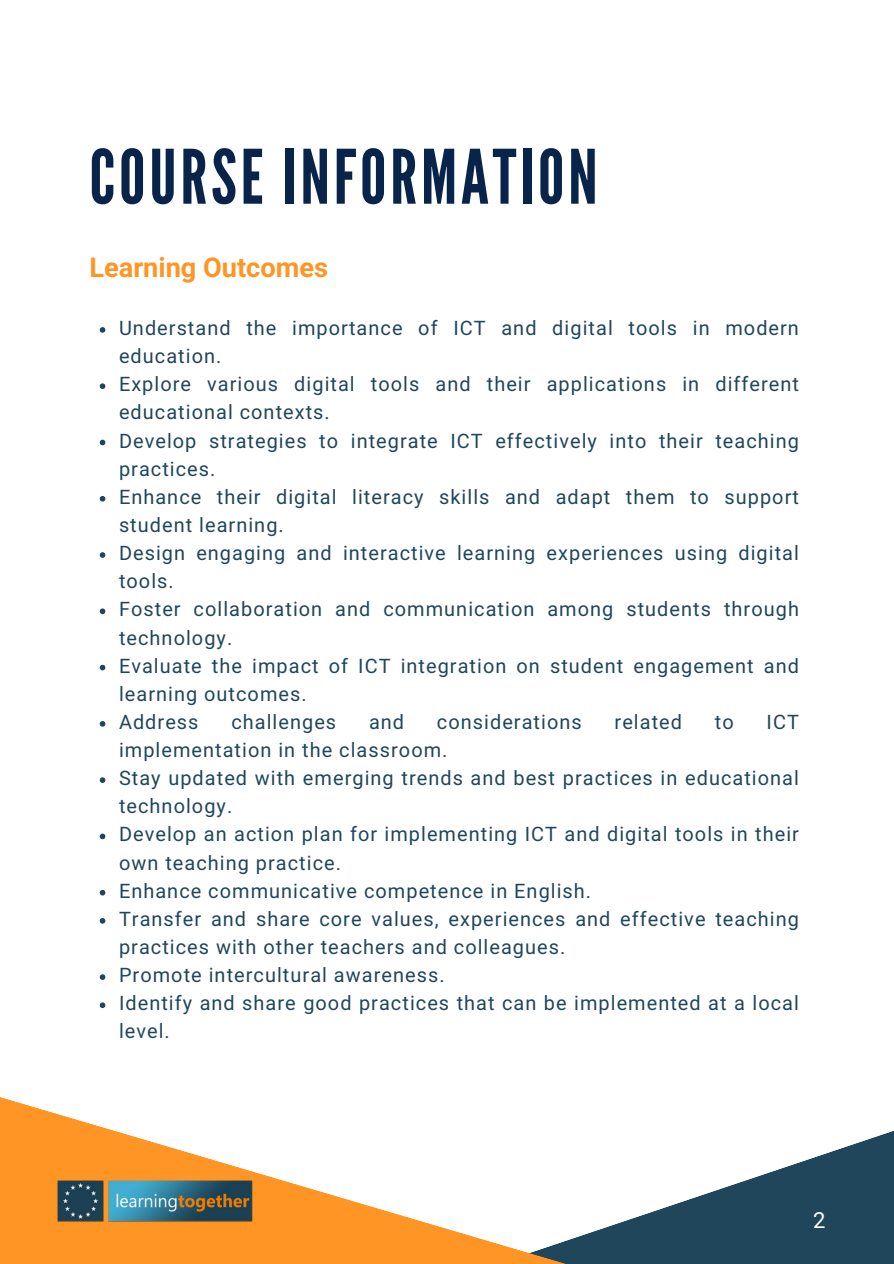
<style>
.page{position:relative;width:894px;height:1264px;background:#fff}
.page>*{position:absolute;margin:0;border:0;box-sizing:border-box;transform-origin:0 0}
.t1{font:74.85px "League Gothic";letter-spacing:.05em;color:#08244b}
.t2{font:700 27.15px "Araboto";color:#ff9524}
.t3{font:22.05px "Araboto";color:#fff}
.t4{font:19.95px/28.2px "Araboto";letter-spacing:.055em;color:#1f465b}
</style>
<div class="page">
<svg style="left:0;top:1097px;width:893px;height:166px"></svg>
<svg style="left:100px;top:327px;width:5px;height:6px"></svg>
<svg style="left:100px;top:383px;width:5px;height:6px"></svg>
<svg style="left:100px;top:439px;width:5px;height:6px"></svg>
<svg style="left:100px;top:496px;width:5px;height:5px"></svg>
<svg style="left:100px;top:552px;width:5px;height:6px"></svg>
<svg style="left:100px;top:608px;width:5px;height:6px"></svg>
<svg style="left:100px;top:664px;width:5px;height:6px"></svg>
<svg style="left:100px;top:721px;width:5px;height:5px"></svg>
<svg style="left:100px;top:777px;width:5px;height:6px"></svg>
<svg style="left:100px;top:833px;width:5px;height:6px"></svg>
<svg style="left:100px;top:889px;width:5px;height:6px"></svg>
<svg style="left:100px;top:918px;width:5px;height:5px"></svg>
<svg style="left:100px;top:974px;width:5px;height:5px"></svg>
<svg style="left:100px;top:1002px;width:5px;height:6px"></svg>
<img style="left:52px;top:1174px;width:205px;height:54px">
<h2 class="t1" style="left:89px;top:134px;width:509px">COURSE INFORMATION</h2>
<p class="t2" style="left:89px;top:252px;width:240px">Learning Outcomes</p>
<p class="t4" style="left:119px;top:314px;width:681px">Understand the importance of ICT and digital tools in modern education.</p>
<p class="t4" style="left:119px;top:371px;width:681px">Explore various digital tools and their applications in different educational contexts.</p>
<p class="t4" style="left:119px;top:427px;width:681px">Develop strategies to integrate ICT effectively into their teaching practices.</p>
<p class="t4" style="left:119px;top:483px;width:681px">Enhance their digital literacy skills and adapt them to support student learning.</p>
<p class="t4" style="left:119px;top:539px;width:681px">Design engaging and interactive learning experiences using digital tools.</p>
<p class="t4" style="left:119px;top:596px;width:681px">Foster collaboration and communication among students through technology.</p>
<p class="t4" style="left:119px;top:652px;width:681px">Evaluate the impact of ICT integration on student engagement and learning outcomes.</p>
<p class="t4" style="left:119px;top:708px;width:81px">Address</p>
<p class="t4" style="left:231px;top:708px;width:106px">challenges</p>
<p class="t4" style="left:369px;top:708px;width:37px">and</p>
<p class="t4" style="left:437px;top:708px;width:146px">considerations</p>
<p class="t4" style="left:614px;top:708px;width:69px">related</p>
<p class="t4" style="left:714px;top:708px;width:20px">to</p>
<p class="t4" style="left:766px;top:708px;width:34px">ICT</p>
<p class="t4" style="left:119px;top:736px;width:330px">implementation in the classroom.</p>
<p class="t4" style="left:119px;top:764px;width:681px">Stay updated with emerging trends and best practices in educational technology.</p>
<p class="t4" style="left:119px;top:821px;width:681px">Develop an action plan for implementing ICT and digital tools in their own teaching practice.</p>
<p class="t4" style="left:119px;top:877px;width:473px">Enhance communicative competence in English.</p>
<p class="t4" style="left:119px;top:905px;width:681px">Transfer and share core values, experiences and effective teaching practices with other teachers and colleagues.</p>
<p class="t4" style="left:119px;top:961px;width:327px">Promote intercultural awareness.</p>
<p class="t4" style="left:119px;top:989px;width:681px">Identify and share good practices that can be implemented at a local level.</p>
<h1 class="t3" style="left:812px;top:1206px;width:14px">2</h1>
</div>
